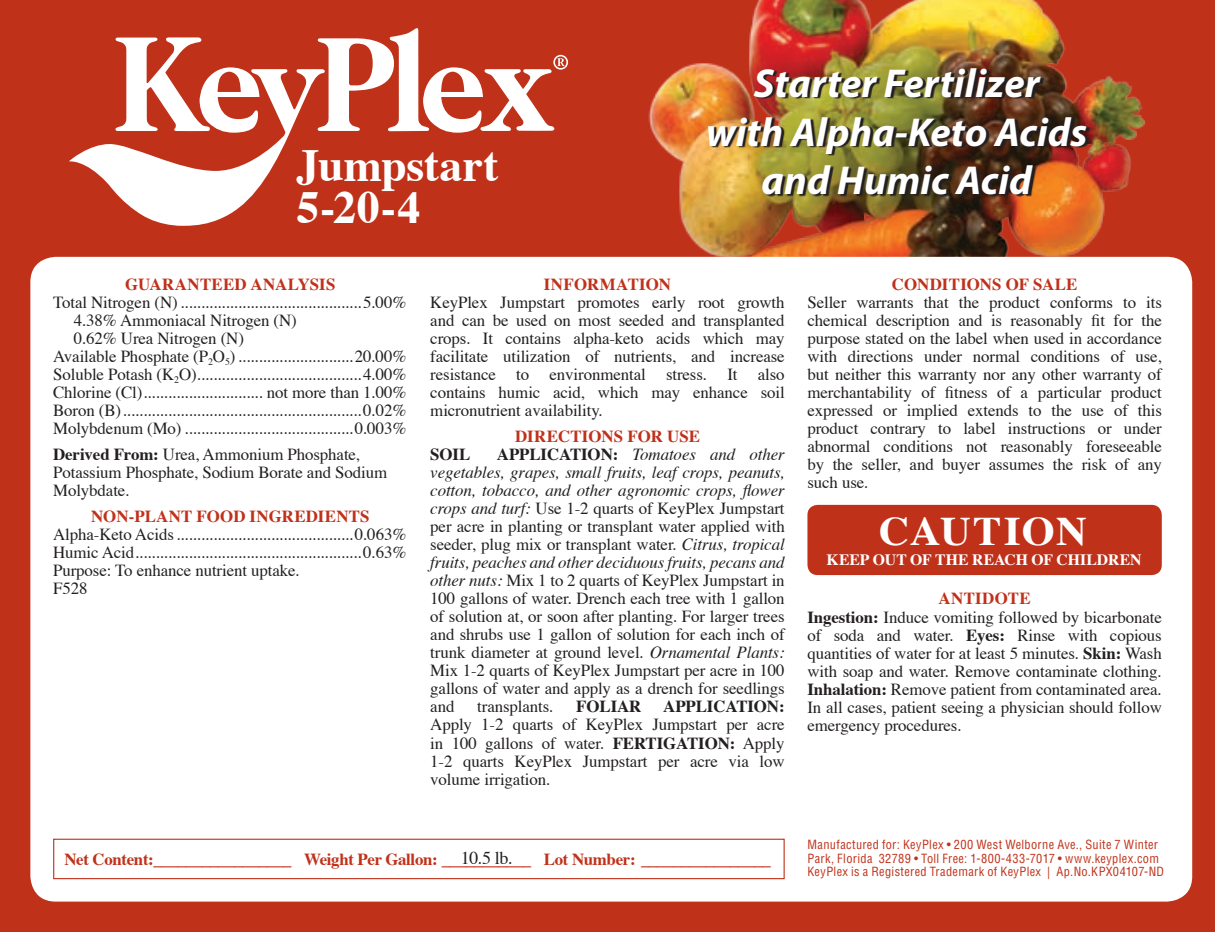
<style>
.page{position:relative;width:1215px;height:932px;background:#c0311a}
.page>*{position:absolute;margin:0;border:0;box-sizing:border-box;transform-origin:0 0}
.t1{font:700 45.9px/42.1px "Times";letter-spacing:.005em;color:#fff}
.t2{font:italic 700 40.5px/48.6px "Myriad Pro";color:#fff;text-align:center}
.t3{font:700 40.5px "Times";letter-spacing:.03em;color:#fff;scale:1.05 1}
.t4{font:18px "Times";color:#231f20}
.t5{font:16.88px/18px "Times";letter-spacing:-.005em;color:#231f20;text-align:justify}
.t6{font:700 16.88px "Times";color:#c0311a}
.t7{font:700 16.88px "Times";letter-spacing:-.02em;color:#c0311a}
.t8{font:700 16.88px "Times";letter-spacing:-.005em;color:#231f20}
.t9{font:700 15.75px "Times";letter-spacing:-.005em;color:#fff}
.t10{font:condensed 12.38px/13.5px "Helvetica LT Std";letter-spacing:.03em;color:#c0311a}
.s1{font-weight:700}
.s2{font-style:italic}
.s3{font-weight:700;color:#c0311a}
</style>
<div class="page">
<img style="left:621px;top:0;width:445px;height:257px">
<div style="left:30px;top:257px;width:1162px;height:644px;background:#fff;border-radius:25px"></div>
<svg style="left:69px;top:28px;width:499px;height:198px"></svg>
<img style="left:710px;top:69px;width:483px;height:261px">
<div style="left:53px;top:838px;width:732px;height:41px;border:1px solid #c0311a"></div>
<div style="left:807px;top:505px;width:355px;height:70px;background:#c0311a;border-radius:10px"></div>
<h1 class="t1" style="left:296px;top:140px;width:204px">Jumpstart<br>5-20-4</h1>
<h2 class="t2" style="left:706px;top:58px;width:383px">Starter Fertilizer<br>with Alpha-Keto Acids and Humic Acid</h2>
<p class="t6" style="left:125px;top:268px;width:212px">GUARANTEED ANALYSIS</p>
<p class="t5" style="left:53px;top:292px;width:355px">Total Nitrogen (N) ............................................5.00%</p>
<p class="t5" style="left:74px;top:310px;width:225px">4.38% Ammoniacal Nitrogen (N)</p>
<p class="t5" style="left:74px;top:328px;width:172px">0.62% Urea Nitrogen (N)</p>
<p class="t5" style="left:53px;top:346px;width:355px">Available Phosphate (P<sub>2</sub>O<sub>5</sub>) ............................20.00%</p>
<p class="t5" style="left:53px;top:364px;width:355px">Soluble Potash (K<sub>2</sub>O)........................................4.00%</p>
<p class="t5" style="left:53px;top:382px;width:355px">Chlorine (Cl)............................. not more than 1.00%</p>
<p class="t5" style="left:53px;top:400px;width:355px">Boron (B)..........................................................0.02%</p>
<p class="t5" style="left:53px;top:418px;width:355px">Molybdenum (Mo) .........................................0.003%</p>
<p class="t5" style="left:53px;top:444px;width:336px;text-align:left"><span class="s1">Derived From:</span> Urea, Ammonium Phosphate,<br>Potassium Phosphate, Sodium Borate and Sodium<br>Molybdate.</p>
<p class="t6" style="left:91px;top:500px;width:280px">NON-PLANT FOOD INGREDIENTS</p>
<p class="t5" style="left:53px;top:524px;width:355px;text-align:left">Alpha-Keto Acids ...........................................0.063% Humic Acid.......................................................0.63% Purpose: To enhance nutrient uptake.<br>F528</p>
<p class="t6" style="left:544px;top:268px;width:129px">INFORMATION</p>
<p class="t5" style="left:430px;top:292px;width:356px">KeyPlex Jumpstart promotes early root growth and can be used on most seeded and transplanted crops. It contains alpha-keto acids which may facilitate utilization of nutrients, and increase resistance to environmental stress. It also contains humic acid, which may enhance soil micronutrient availability.</p>
<p class="t6" style="left:515px;top:420px;width:186px">DIRECTIONS FOR USE</p>
<p class="t8" style="left:430px;top:438px;width:42px">SOIL</p>
<p class="t5" style="left:430px;top:444px;width:356px;text-indent:67px"><span class="s1">APPLICATION:</span> <span class="s2">Tomatoes and other vegetables, grapes, small fruits, leaf crops, peanuts, cotton, tobacco, and other agronomic crops, flower crops and turf:</span> Use 1-2 quarts of KeyPlex Jumpstart per acre in planting or transplant water applied with seeder, plug mix or transplant water. <span class="s2">Citrus, tropical fruits, peaches and other deciduous fruits, pecans and other nuts:</span> Mix 1 to 2 quarts of KeyPlex Jumpstart in 100 gallons of water. Drench each tree with 1 gallon of solution at, or soon after planting. For larger trees and shrubs use 1 gallon of solution for each inch of trunk diameter at ground level. <span class="s2">Ornamental Plants:<br></span>Mix 1-2 quarts of KeyPlex Jumpstart per acre in 100 gallons of water and apply as a drench for seedlings and</p>
<p class="t5" style="left:477px;top:696px;width:78px">transplants.</p>
<p class="t8" style="left:576px;top:690px;width:67px">FOLIAR</p>
<p class="t8" style="left:663px;top:690px;width:123px">APPLICATION:</p>
<p class="t5" style="left:430px;top:714px;width:356px">Apply 1-2 quarts of KeyPlex Jumpstart per acre in 100 gallons of water. <span class="s1">FERTIGATION:</span> Apply 1-2 quarts KeyPlex Jumpstart per acre via low volume irrigation.</p>
<p class="t4" style="left:461px;top:841px;width:53px">10.5 lb.</p>
<p class="t7" style="left:544px;top:843px;width:229px">Lot Number: ________________</p>
<p class="t7" style="left:64px;top:843px;width:468px">Net Content:_________________ Weight Per Gallon: ___________</p>
<p class="t6" style="left:892px;top:268px;width:187px">CONDITIONS OF SALE</p>
<p class="t5" style="left:807px;top:292px;width:356px">Seller warrants that the product conforms to its chemical description and is reasonably fit for the purpose stated on the label when used in accordance with directions under normal conditions of use, but neither this warranty nor any other warranty of merchantability of fitness of a particular product expressed or implied extends to the use of this product contrary to label instructions or under abnormal conditions not reasonably foreseeable by the seller, and buyer assumes the risk of any such use.</p>
<h2 class="t3" style="left:879px;top:493px;width:200px">CAUTION</h2>
<p class="t9" style="left:826px;top:544px;width:317px">KEEP OUT OF THE REACH OF CHILDREN</p>
<p class="t5" style="left:807px;top:586px;width:356px;line-height:19.6px;text-align:center"><span class="s3">ANTIDOTE<br></span><span class="s1">Ingestion:</span> Induce vomiting followed by bicarbonate</p>
<p class="t5" style="left:807px;top:625px;width:356px">of soda and water. <span class="s1">Eyes:</span> Rinse with copious quantities of water for at least 5 minutes. <span class="s1">Skin:</span> Wash with soap and water. Remove contaminate clothing.<br><span class="s1">Inhalation:</span> Remove patient from contaminated area.<br>In all cases, patient seeing a physician should follow emergency procedures.</p>
<p class="t10" style="left:807px;top:837px;width:358px">Manufactured for: KeyPlex • 200 West Welborne Ave., Suite 7 Winter<br>Park, Florida 32789 • Toll Free: 1-800-433-7017 • www.keyplex.com<br>KeyPlex is a Registered Trademark of KeyPlex | Ap.No.KPX04107-ND</p>
</div>
